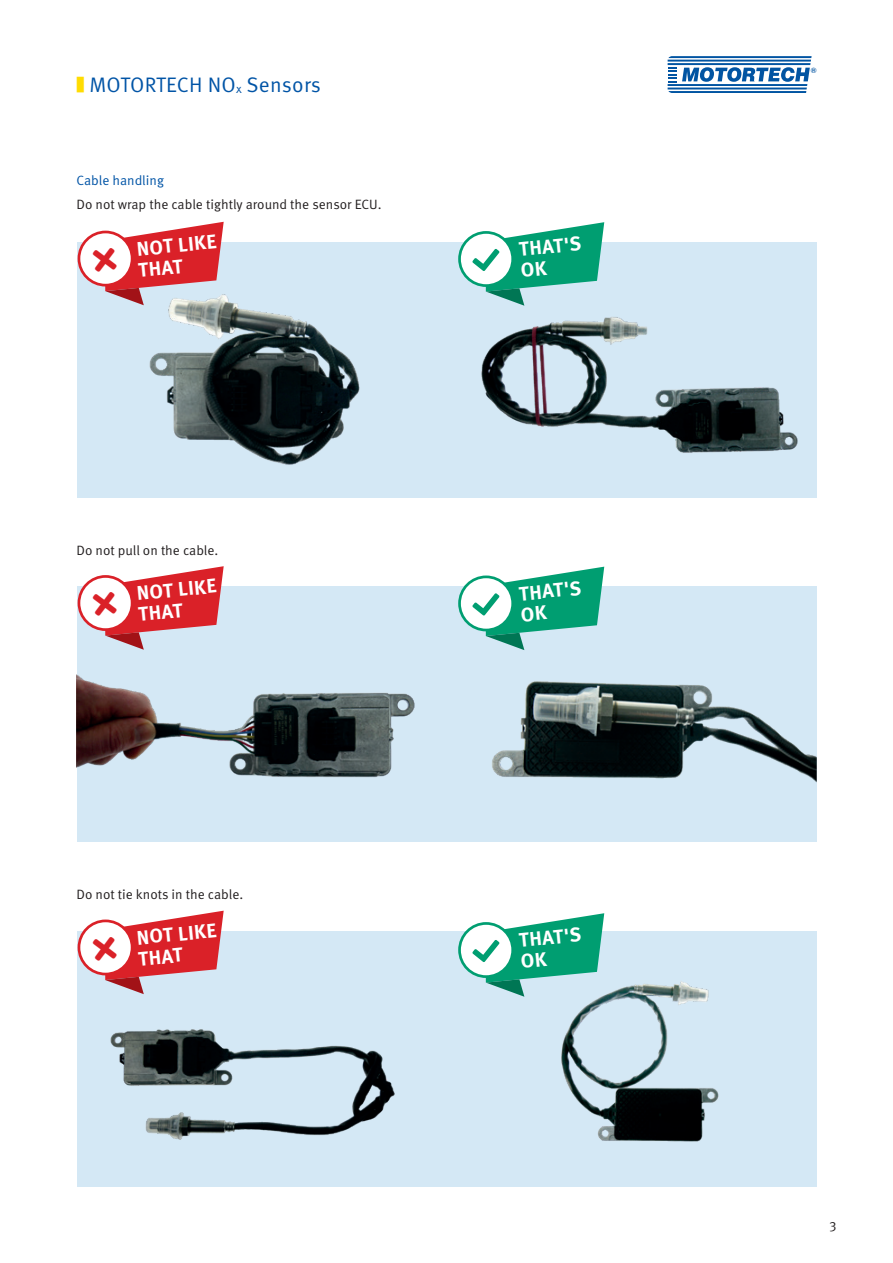
<style>
.page{position:relative;width:893px;height:1263px;background:#fff}
.page>*{position:absolute;margin:0;border:0;box-sizing:border-box;transform-origin:0 0}
.t1{font:21px "Meta Pro Norm";letter-spacing:.01em;color:#0154a6}
.t2{font:700 19.8px/21px "Meta Pro";color:#fff}
._2020_-_05_-_Fließte{font:13.5px "Meta Pro Norm";color:#231f20}
._2020_-_05_-_Zwische{font:13.5px "Meta Pro Norm";color:#0154a6}
.t3{font:700 7.95px "Eurostile";color:#0154a2}
.s1{color:#ffdc01}
.s2{font-size:12.3px}
</style>
<div class="page">
<hr style="left:668px;top:60px;width:143px;height:2px;background:#0154a2">
<hr style="left:668px;top:63px;width:142px;height:2px;background:#0154a2">
<hr style="left:668px;top:84px;width:139px;height:2px;background:#0154a2">
<hr style="left:668px;top:88px;width:139px;height:1px;background:#0154a2">
<svg style="left:668px;top:56px;width:144px;height:2px"></svg>
<svg style="left:668px;top:91px;width:138px;height:2px"></svg>
<svg style="left:668px;top:67px;width:8px;height:16px"></svg>
<svg style="left:682px;top:67px;width:128px;height:15px"></svg>
<div style="left:77px;top:242px;width:739px;height:255px;background:#d4e8f5"></div>
<img style="left:143px;top:294px;width:217px;height:171px">
<img style="left:482px;top:317px;width:316px;height:136px">
<div style="left:77px;top:587px;width:739px;height:255px;background:#d4e8f5"></div>
<img style="left:77px;top:675px;width:338px;height:103px">
<img style="left:492px;top:681px;width:324px;height:101px">
<div style="left:77px;top:931px;width:739px;height:255px;background:#d4e8f5"></div>
<img style="left:110px;top:1029px;width:285px;height:111px">
<img style="left:561px;top:981px;width:158px;height:161px">
<svg style="left:79px;top:232px;width:53px;height:53px"></svg>
<div style="left:78px;top:231px;width:55px;height:55px;border:3px solid #da2128;border-radius:50%"></div>
<svg style="left:79px;top:576px;width:53px;height:54px"></svg>
<div style="left:78px;top:575px;width:55px;height:56px;border:3px solid #da2128;border-radius:50%"></div>
<svg style="left:459px;top:232px;width:54px;height:54px"></svg>
<div style="left:458px;top:231px;width:56px;height:56px;border:3px solid #009e71;border-radius:50%"></div>
<svg style="left:472px;top:222px;width:132px;height:84px"></svg>
<svg style="left:459px;top:577px;width:54px;height:53px"></svg>
<div style="left:458px;top:575px;width:56px;height:56px;border:3px solid #009e71;border-radius:50%"></div>
<svg style="left:472px;top:567px;width:132px;height:83px"></svg>
<svg style="left:459px;top:923px;width:54px;height:53px"></svg>
<div style="left:458px;top:922px;width:56px;height:56px;border:3px solid #009e71;border-radius:50%"></div>
<svg style="left:472px;top:913px;width:132px;height:84px"></svg>
<svg style="left:79px;top:921px;width:53px;height:53px"></svg>
<div style="left:78px;top:919px;width:55px;height:56px;border:3px solid #da2128;border-radius:50%"></div>
<svg style="left:92px;top:222px;width:132px;height:83px"></svg>
<svg style="left:92px;top:566px;width:132px;height:84px"></svg>
<svg style="left:481px;top:356px;width:17px;height:25px"></svg>
<svg style="left:492px;top:700px;width:6px;height:25px"></svg>
<svg style="left:92px;top:911px;width:132px;height:83px"></svg>
<h1 class="t1" style="left:77px;top:69px;width:246px"><span class="s1">■</span> MOTORTECH NO<span class="s2">x</span> Sensors</h1>
<p class="_2020_-_05_-_Zwische" style="left:77px;top:170px;width:89px">Cable handling</p>
<p class="_2020_-_05_-_Fließte" style="left:77px;top:194px;width:306px">Do not wrap the cable tightly around the sensor ECU.</p>
<p class="t2" style="left:135px;top:238px;width:82px;rotate:-6deg">NOT LIKE<br>THAT</p>
<p class="_2020_-_05_-_Fließte" style="left:77px;top:540px;width:143px">Do not pull on the cable.</p>
<p class="t2" style="left:135px;top:582px;width:82px;rotate:-6deg">NOT LIKE<br>THAT</p>
<p class="_2020_-_05_-_Fließte" style="left:77px;top:884px;width:168px">Do not tie knots in the cable.</p>
<p class="t2" style="left:135px;top:926px;width:82px;rotate:-6deg">NOT LIKE<br>THAT</p>
<p class="t2" style="left:517px;top:238px;width:65px;rotate:-6deg">THAT'S<br>OK</p>
<p class="t2" style="left:517px;top:582px;width:65px;rotate:-6deg">THAT'S<br>OK</p>
<p class="t2" style="left:517px;top:929px;width:65px;rotate:-6deg">THAT'S<br>OK</p>
<p class="t3" style="left:811px;top:66px;width:7px">®</p>
<p class="_2020_-_05_-_Fließte" style="left:829px;top:1216px;width:9px">3</p>
</div>
